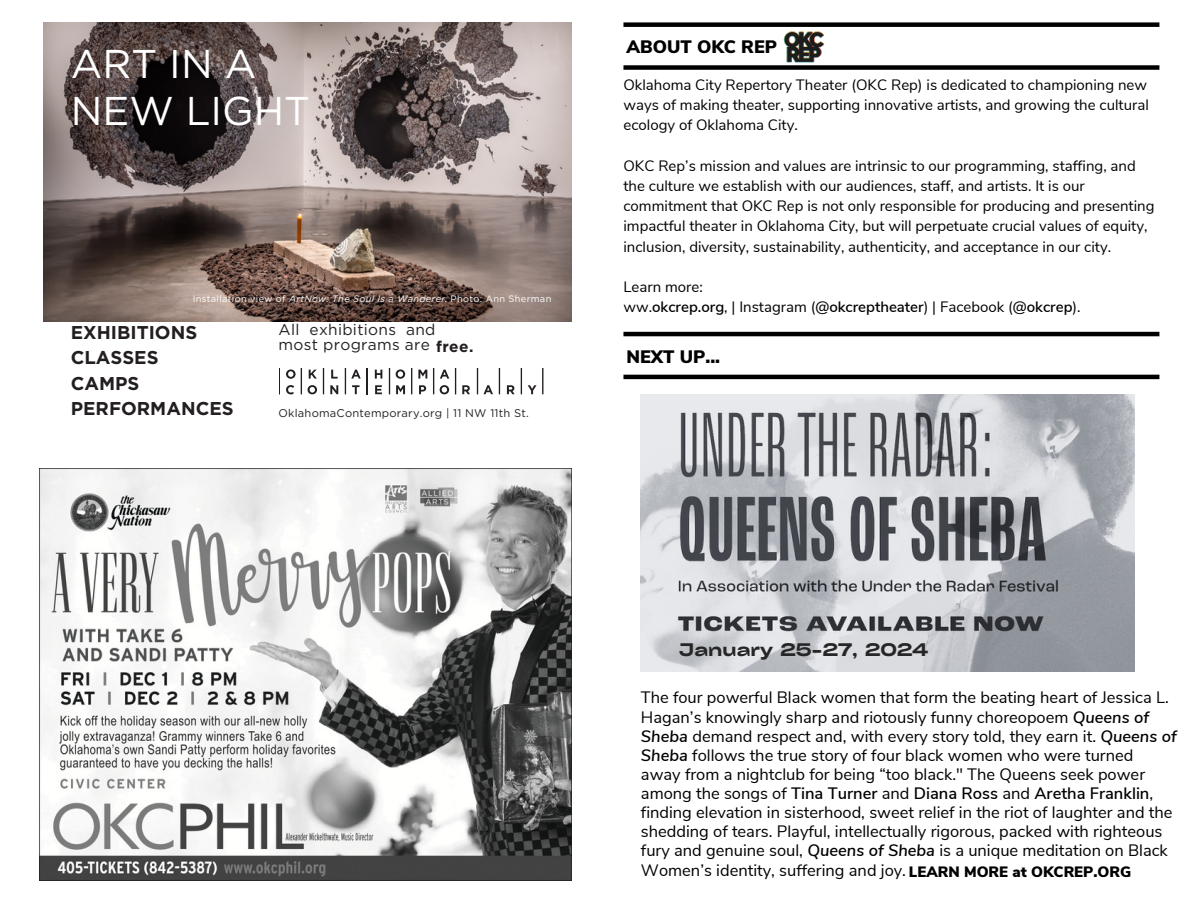
<style>
.page{position:relative;width:1188px;height:918px;background:#fff}
.page>*{position:absolute;margin:0;border:0;box-sizing:border-box;transform-origin:0 0}
.t1{font:40.2px/47.5px "Gotham";color:#fff}
.t2{font:700 18.6px/25.5px "Gotham";color:#231f20}
.t3{font:900 18px "Nunito Sans";color:#000}
.t4{font:17.4px "Cy Grotesk Grand Demi";color:#262626}
.t5{font:16.5px/19.2px "Nunito Sans";color:#000}
.t6{font:15.45px/15px "Gotham";letter-spacing:.02em;color:#231f20}
.t7{font:15px/20.2px "Nunito Sans";color:#000;text-align:justify}
.t8{font:600 15px "Nunito Sans";color:#000}
.t9{font:11.1px "Gotham";letter-spacing:.02em;color:#231f20}
.t10{font:9.3px "Gotham";letter-spacing:.035em;color:#fff}
.s1{font-style:italic}
.s2{font-weight:700}
.s3{font-weight:400}
.s4{font-weight:600;font-style:italic}
.s5{font-weight:600}
</style>
<div class="page">
<div style="left:623px;top:65px;width:536px;height:5px;background:#000"></div>
<div style="left:623px;top:22px;width:536px;height:5px;background:#000"></div>
<hr style="left:623px;top:375px;width:536px;height:4px;background:#000">
<hr style="left:623px;top:332px;width:536px;height:4px;background:#000">
<img style="left:779px;top:22px;width:50px;height:48px">
<svg style="left:375px;top:370px;width:7px;height:9px"></svg>
<svg style="left:367px;top:368px;width:1px;height:26px"></svg>
<svg style="left:309px;top:370px;width:8px;height:9px"></svg>
<svg style="left:308px;top:385px;width:9px;height:9px"></svg>
<svg style="left:396px;top:385px;width:9px;height:9px"></svg>
<svg style="left:418px;top:370px;width:9px;height:9px"></svg>
<svg style="left:440px;top:370px;width:9px;height:9px"></svg>
<svg style="left:375px;top:385px;width:7px;height:9px"></svg>
<svg style="left:419px;top:385px;width:7px;height:9px"></svg>
<svg style="left:440px;top:385px;width:9px;height:9px"></svg>
<svg style="left:462px;top:385px;width:8px;height:9px"></svg>
<svg style="left:484px;top:385px;width:9px;height:9px"></svg>
<svg style="left:507px;top:385px;width:8px;height:9px"></svg>
<svg style="left:331px;top:370px;width:7px;height:9px"></svg>
<svg style="left:330px;top:385px;width:8px;height:9px"></svg>
<svg style="left:396px;top:369px;width:9px;height:10px"></svg>
<svg style="left:286px;top:368px;width:16px;height:26px"></svg>
<svg style="left:323px;top:368px;width:1px;height:26px"></svg>
<svg style="left:345px;top:368px;width:16px;height:26px"></svg>
<svg style="left:389px;top:368px;width:1px;height:26px"></svg>
<svg style="left:411px;top:368px;width:1px;height:26px"></svg>
<svg style="left:433px;top:368px;width:1px;height:26px"></svg>
<svg style="left:477px;top:368px;width:1px;height:26px"></svg>
<svg style="left:499px;top:368px;width:1px;height:26px"></svg>
<svg style="left:521px;top:368px;width:1px;height:26px"></svg>
<svg style="left:528px;top:368px;width:15px;height:26px"></svg>
<svg style="left:279px;top:368px;width:1px;height:26px"></svg>
<svg style="left:455px;top:368px;width:1px;height:26px"></svg>
<img style="left:43px;top:22px;width:528px;height:299px">
<img style="left:40px;top:469px;width:532px;height:412px">
<img style="left:641px;top:395px;width:494px;height:277px">
<h2 class="t1" style="left:71px;top:40px;width:241px">ART IN A<br>NEW LIGHT</h2>
<p class="t10" style="left:193px;top:294px;width:360px">Installation view of <span class="s1">ArtNow: The Soul Is a Wanderer</span>. Photo: Ann Sherman</p>
<p class="t2" style="left:71px;top:319px;width:164px">EXHIBITIONS<br>CLASSES<br>CAMPS<br>PERFORMANCES</p>
<p class="t6" style="left:279px;top:322px;width:196px">All exhibitions and most programs are <span class="s2">free.</span></p>
<p class="t9" style="left:279px;top:406px;width:252px">OklahomaContemporary.org | 11 NW 11th St.</p>
<p class="t3" style="left:627px;top:35px;width:152px">ABOUT OKC REP</p>
<p class="t7" style="left:623px;top:75px;width:527px">Oklahoma City Repertory Theater (OKC Rep) is dedicated to championing new ways of making theater, supporting innovative artists, and growing the cultural ecology of Oklahoma City.</p>
<p class="t7" style="left:623px;top:156px;width:533px;text-align:left">OKC Rep’s mission and values are intrinsic to our programming, staffing, and the culture we establish with our audiences, staff, and artists. It is our commitment that OKC Rep is not only responsible for producing and presenting impactful theater in Oklahoma City, but will perpetuate crucial values of equity, inclusion, diversity, sustainability, authenticity, and acceptance in our city.</p>
<p class="t7" style="left:623px;top:277px;width:81px">Learn more:</p>
<p class="t8" style="left:623px;top:297px;width:459px"><span class="s3">ww.</span>okcrep.org<span class="s3">, | Instagram (</span>@okcreptheater<span class="s3">) | Facebook (</span>@okcrep<span class="s3">).</span></p>
<h1 class="t3" style="left:627px;top:345px;width:95px">NEXT UP...</h1>
<h3 class="t4" style="left:679px;top:639px;width:250px">January 25-27, 2024</h3>
<h2 class="t5" style="left:641px;top:688px;width:537px">The four powerful Black women that form the beating heart of Jessica L.<br>Hagan’s knowingly sharp and riotously funny choreopoem <span class="s4">Queens of Sheba</span> demand respect and, with every story told, they earn it. <span class="s4">Queens of Sheba</span> follows the true story of four black women who were turned away from a nightclub for being “too black." The Queens seek power among the songs of <span class="s5">Tina Turner</span> and <span class="s5">Diana Ross</span> and <span class="s5">Aretha Franklin</span>, finding elevation in sisterhood, sweet relief in the riot of laughter and the shedding of tears. Playful, intellectually rigorous, packed with righteous fury and genuine soul, <span class="s4">Queens of Sheba</span> is a unique meditation on Black Women’s identity, suffering and joy. <sub>LEARN</sub> <sub>MORE</sub> <sub>at</sub> <sub>OKCREP.ORG</sub></h2>
</div>
